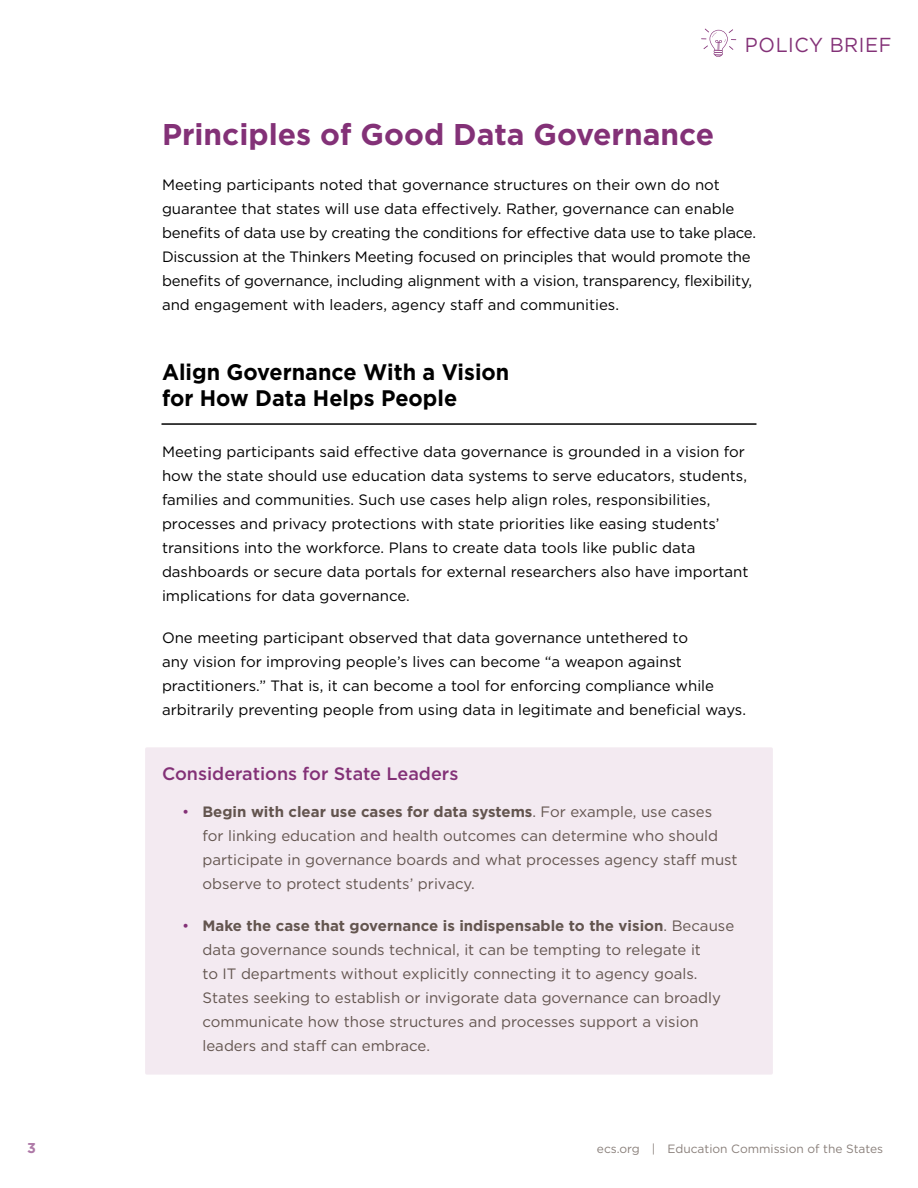
<style>
.page{position:relative;width:918px;height:1188px;background:#fff}
.page>*{position:absolute;margin:0;border:0;box-sizing:border-box;transform-origin:0 0}
.t1{font:700 30px "Gotham";color:#833177}
.t2{font:700 22.5px/25.8px "Gotham";color:#000;scale:.96 1}
.t3{font:20.25px "Gotham";letter-spacing:.03em;color:#833177;scale:.96 1}
.t4{font:500 18px "Gotham";color:#833177}
.t5{font:15px/24px "Gotham";color:#000}
.t6{font:15px/24px "Gotham";color:#63554f}
.t7{font:700 14.25px "Gotham";color:#ae79a7}
.t8{font:12px "Gotham";color:#8a807b}
.s1{color:#833177}
.s2{font-weight:700}
</style>
<div class="page">
<svg style="left:701px;top:29px;width:35px;height:28px"></svg>
<div style="left:145px;top:747px;width:628px;height:328px;background:#f3eaf1"></div>
<hr style="left:162px;top:423px;width:594px;height:2px;background:#000">
<h3 class="t3" style="left:745px;top:32px;width:154px">POLICY BRIEF</h3>
<h1 class="t1" style="left:162px;top:115px;width:554px">Principles of Good Data Governance</h1>
<p class="t5" style="left:162px;top:172px;width:596px">Meeting participants noted that governance structures on their own do not guarantee that states will use data effectively. Rather, governance can enable benefits of data use by creating the conditions for effective data use to take place.<br>Discussion at the Thinkers Meeting focused on principles that would promote the benefits of governance, including alignment with a vision, transparency, flexibility, and engagement with leaders, agency staff and communities.</p>
<h2 class="t2" style="left:162px;top:359px;width:363px">Align Governance With a Vision for How Data Helps People</h2>
<p class="t5" style="left:162px;top:439px;width:588px">Meeting participants said effective data governance is grounded in a vision for how the state should use education data systems to serve educators, students, families and communities. Such use cases help align roles, responsibilities, processes and privacy protections with state priorities like easing students’ transitions into the workforce. Plans to create data tools like public data dashboards or secure data portals for external researchers also have important implications for data governance.</p>
<p class="t5" style="left:162px;top:625px;width:586px">One meeting participant observed that data governance untethered to<br>any vision for improving people’s lives can become “a weapon against practitioners.” That is, it can become a tool for enforcing compliance while arbitrarily preventing people from using data in legitimate and beneficial ways.</p>
<p class="t4" style="left:162px;top:762px;width:298px">Considerations for State Leaders</p>
<p class="t6" style="left:202px;top:800px;width:537px;text-indent:-20px"><span class="s1">•</span> <span class="s2">Begin with clear use cases for data systems</span>. For example, use cases<br>for linking education and health outcomes can determine who should participate in governance boards and what processes agency staff must observe to protect students’ privacy.</p>
<p class="t6" style="left:202px;top:913px;width:533px;text-indent:-20px"><span class="s1">•</span> <span class="s2">Make the case that governance is indispensable to the vision</span>. Because data governance sounds technical, it can be tempting to relegate it<br>to IT departments without explicitly connecting it to agency goals.<br>States seeking to establish or invigorate data governance can broadly communicate how those structures and processes support a vision leaders and staff can embrace.</p>
<p class="t7" style="left:27px;top:1138px;width:10px">3</p>
<p class="t8" style="left:597px;top:1141px;width:288px">ecs.org | Education Commission of the States</p>
</div>
